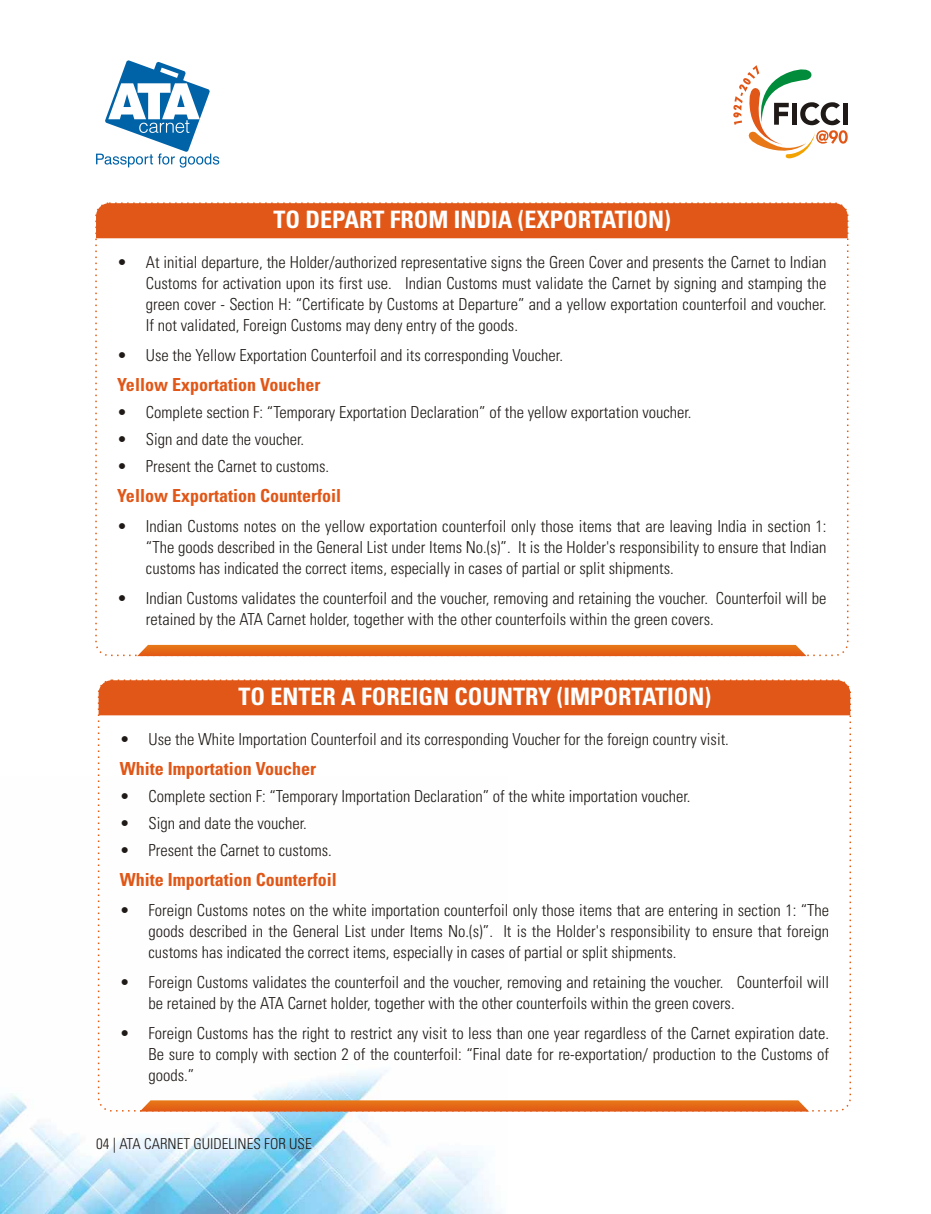
<style>
.page{position:relative;width:931px;height:1214px;background:#fff}
.page>*{position:absolute;margin:0;border:0;box-sizing:border-box;transform-origin:0 0}
.t1{font:300 condensed 24px "Univers";color:#fff}
.t2{font:300 condensed 18px "Univers";color:#e05717}
.t3{font:300 condensed 16.5px/21px "Univers";color:#1f1a17;text-align:justify}
.t4{font:300 condensed 15px "Univers";color:#1f1a17}
</style>
<div class="page">
<img style="left:0;top:780px;width:508px;height:433px">
<div style="left:96px;top:203px;width:751px;height:35px;background:#e05717"></div>
<svg style="left:137px;top:645px;width:669px;height:11px;background:#e46a1a"></svg>
<div style="left:99px;top:680px;width:751px;height:35px;background:#e05717"></div>
<svg style="left:140px;top:1100px;width:669px;height:11px;background:#e57021"></svg>
<svg style="left:733px;top:65px;width:114px;height:94px"></svg>
<svg style="left:96px;top:60px;width:123px;height:108px"></svg>
<h1 class="t1" style="left:273px;top:205px;width:399px">TO DEPART FROM INDIA (EXPORTATION)</h1>
<p class="t3" style="left:146px;top:251px;width:682px;text-indent:-29px">• At initial departure, the Holder/authorized representative signs the Green Cover and presents the Carnet to Indian Customs for activation upon its first use. Indian Customs must validate the Carnet by signing and stamping the green cover - Section H: “Certificate by Customs at Departure” and a yellow exportation counterfoil and voucher.<br>If not validated, Foreign Customs may deny entry of the goods.</p>
<p class="t3" style="left:117px;top:344px;width:447px">• Use the Yellow Exportation Counterfoil and its corresponding Voucher.</p>
<p class="t2" style="left:117px;top:373px;width:205px">Yellow Exportation Voucher</p>
<p class="t3" style="left:117px;top:401px;width:576px">• Complete section F: “Temporary Exportation Declaration” of the yellow exportation voucher.</p>
<p class="t3" style="left:117px;top:428px;width:189px">• Sign and date the voucher.</p>
<p class="t3" style="left:117px;top:455px;width:214px">• Present the Carnet to customs.</p>
<p class="t2" style="left:117px;top:484px;width:225px">Yellow Exportation Counterfoil</p>
<p class="t3" style="left:146px;top:515px;width:682px;text-indent:-29px">• Indian Customs notes on the yellow exportation counterfoil only those items that are leaving India in section 1: “The goods described in the General List under Items No.(s)”. It is the Holder's responsibility to ensure that Indian customs has indicated the correct items, especially in cases of partial or split shipments.</p>
<p class="t3" style="left:146px;top:587px;width:682px;text-indent:-29px">• Indian Customs validates the counterfoil and the voucher, removing and retaining the voucher. Counterfoil will be retained by the ATA Carnet holder, together with the other counterfoils within the green covers.</p>
<h1 class="t1" style="left:238px;top:682px;width:474px">TO ENTER A FOREIGN COUNTRY (IMPORTATION)</h1>
<p class="t3" style="left:120px;top:728px;width:611px">• Use the White Importation Counterfoil and its corresponding Voucher for the foreign country visit.</p>
<p class="t2" style="left:120px;top:757px;width:198px">White Importation Voucher</p>
<p class="t3" style="left:120px;top:785px;width:572px">• Complete section F: “Temporary Importation Declaration” of the white importation voucher.</p>
<p class="t3" style="left:120px;top:812px;width:189px">• Sign and date the voucher.</p>
<p class="t3" style="left:120px;top:839px;width:214px">• Present the Carnet to customs.</p>
<p class="t2" style="left:120px;top:868px;width:219px">White Importation Counterfoil</p>
<p class="t3" style="left:148px;top:899px;width:682px;text-indent:-29px">• Foreign Customs notes on the white importation counterfoil only those items that are entering in section 1: “The goods described in the General List under Items No.(s)”. It is the Holder's responsibility to ensure that foreign customs has indicated the correct items, especially in cases of partial or split shipments.</p>
<p class="t3" style="left:148px;top:971px;width:682px;text-indent:-29px">• Foreign Customs validates the counterfoil and the voucher, removing and retaining the voucher. Counterfoil will be retained by the ATA Carnet holder, together with the other counterfoils within the green covers.</p>
<p class="t3" style="left:148px;top:1022px;width:682px;text-indent:-29px">• Foreign Customs has the right to restrict any visit to less than one year regardless of the Carnet expiration date.<br>Be sure to comply with section 2 of the counterfoil: “Final date for re-exportation/ production to the Customs of goods.”</p>
<p class="t4" style="left:96px;top:1134px;width:217px">04 | ATA CARNET GUIDELINES FOR USE</p>
</div>
